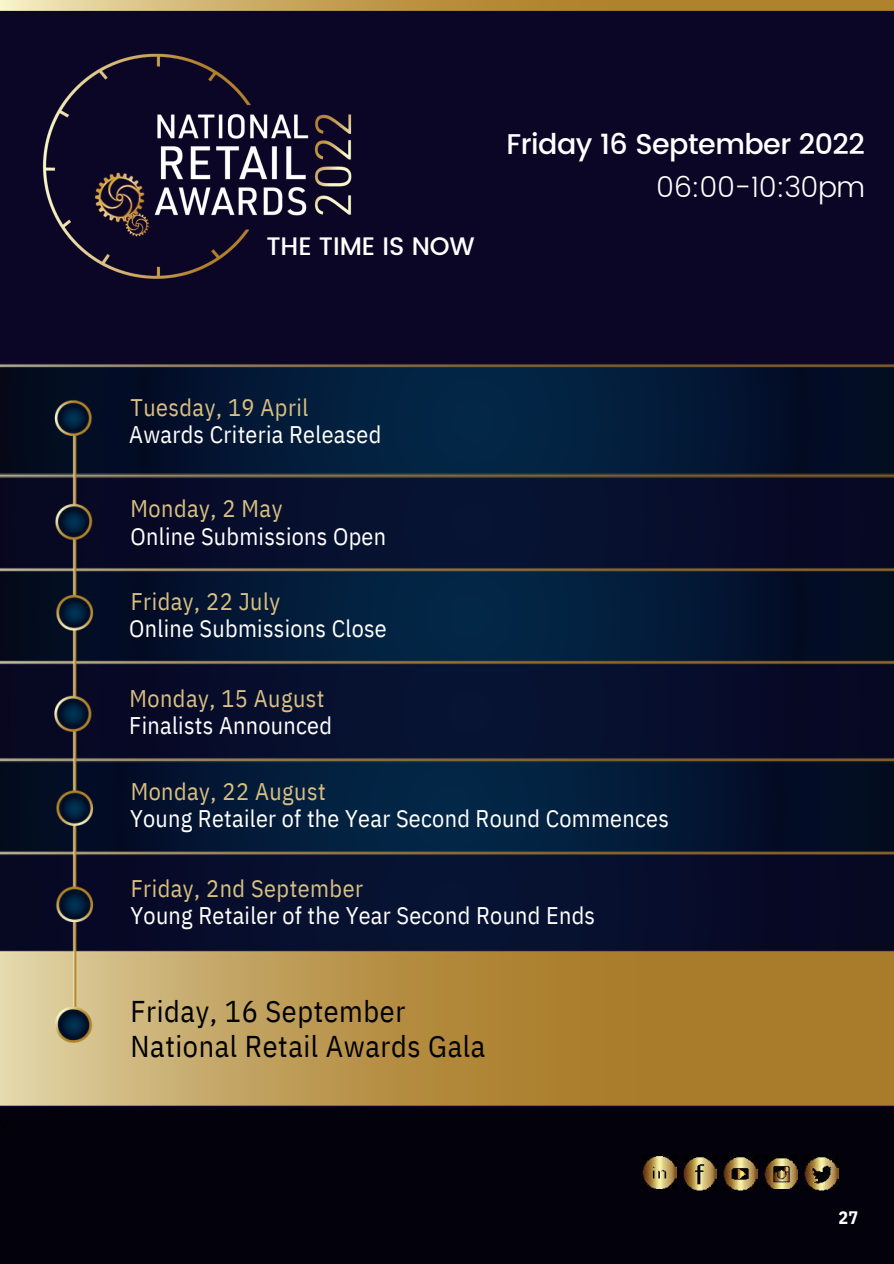
<style>
.page{position:relative;width:894px;height:1264px;background:#fff}
.page>*{position:absolute;margin:0;border:0;box-sizing:border-box;transform-origin:0 0}
.t1{font:30px "IBM Plex Sans Cond";letter-spacing:.02em;color:#000}
.t2{font:500 28.5px "Poppins";letter-spacing:-.02em;color:#fff}
.t3{font:300 28.5px "Poppins";letter-spacing:-.02em;color:#fff}
.t4{font:500 25.35px "Poppins";letter-spacing:-.005em;color:#fff}
.t5{font:24px "IBM Plex Sans Cond";letter-spacing:.01em;color:#fff}
.t6{font:24px "IBM Plex Sans Cond";letter-spacing:.02em;color:#d9c082}
.t7{font:700 18px "IBM Plex Sans Cond";color:#fff}
</style>
<div class="page">
<div style="left:0;top:0;width:893px;height:1263px;background:#0b0625"></div>
<div style="left:0;top:1107px;width:893px;height:156px;background:#03020c"></div>
<img style="left:0;top:0;width:893px;height:10px">
<img style="left:0;top:364px;width:893px;height:105px">
<img style="left:0;top:469px;width:893px;height:95px">
<img style="left:0;top:564px;width:893px;height:93px">
<img style="left:0;top:657px;width:893px;height:97px">
<img style="left:0;top:956px;width:893px;height:149px">
<img style="left:0;top:754px;width:893px;height:93px">
<img style="left:0;top:847px;width:893px;height:109px">
<img style="left:642px;top:1155px;width:34px;height:33px">
<img style="left:683px;top:1155px;width:33px;height:35px">
<img style="left:723px;top:1155px;width:34px;height:35px">
<img style="left:764px;top:1155px;width:33px;height:33px">
<img style="left:804px;top:1155px;width:34px;height:35px">
<img style="left:49px;top:396px;width:50px;height:652px">
<img style="left:42px;top:53px;width:310px;height:226px">
<p class="t2" style="left:506px;top:127px;width:360px">Friday 16 September 2022</p>
<p class="t4" style="left:266px;top:232px;width:210px">THE TIME IS NOW</p>
<p class="t6" style="left:130px;top:391px;width:179px">Tuesday, 19 April</p>
<p class="t5" style="left:129px;top:418px;width:253px">Awards Criteria Released</p>
<p class="t6" style="left:130px;top:492px;width:153px">Monday, 2 May</p>
<p class="t5" style="left:130px;top:521px;width:257px">Online Submissions Open</p>
<p class="t6" style="left:131px;top:585px;width:151px">Friday, 22 July</p>
<p class="t5" style="left:129px;top:612px;width:259px">Online Submissions Close</p>
<p class="t6" style="left:129px;top:682px;width:196px">Monday, 15 August</p>
<p class="t5" style="left:129px;top:709px;width:204px">Finalists Announced</p>
<p class="t6" style="left:131px;top:775px;width:196px">Monday, 22 August</p>
<p class="t3" style="left:656px;top:171px;width:210px">06:00-10:30pm</p>
<p class="t5" style="left:130px;top:802px;width:540px">Young Retailer of the Year Second Round Commences</p>
<p class="t6" style="left:131px;top:872px;width:234px">Friday, 2nd September</p>
<p class="t5" style="left:130px;top:899px;width:466px">Young Retailer of the Year Second Round Ends</p>
<p class="t1" style="left:130px;top:991px;width:276px">Friday, 16 September</p>
<p class="t1" style="left:130px;top:1026px;width:356px">National Retail Awards Gala</p>
<p class="t7" style="left:838px;top:1205px;width:21px">27</p>
</div>
